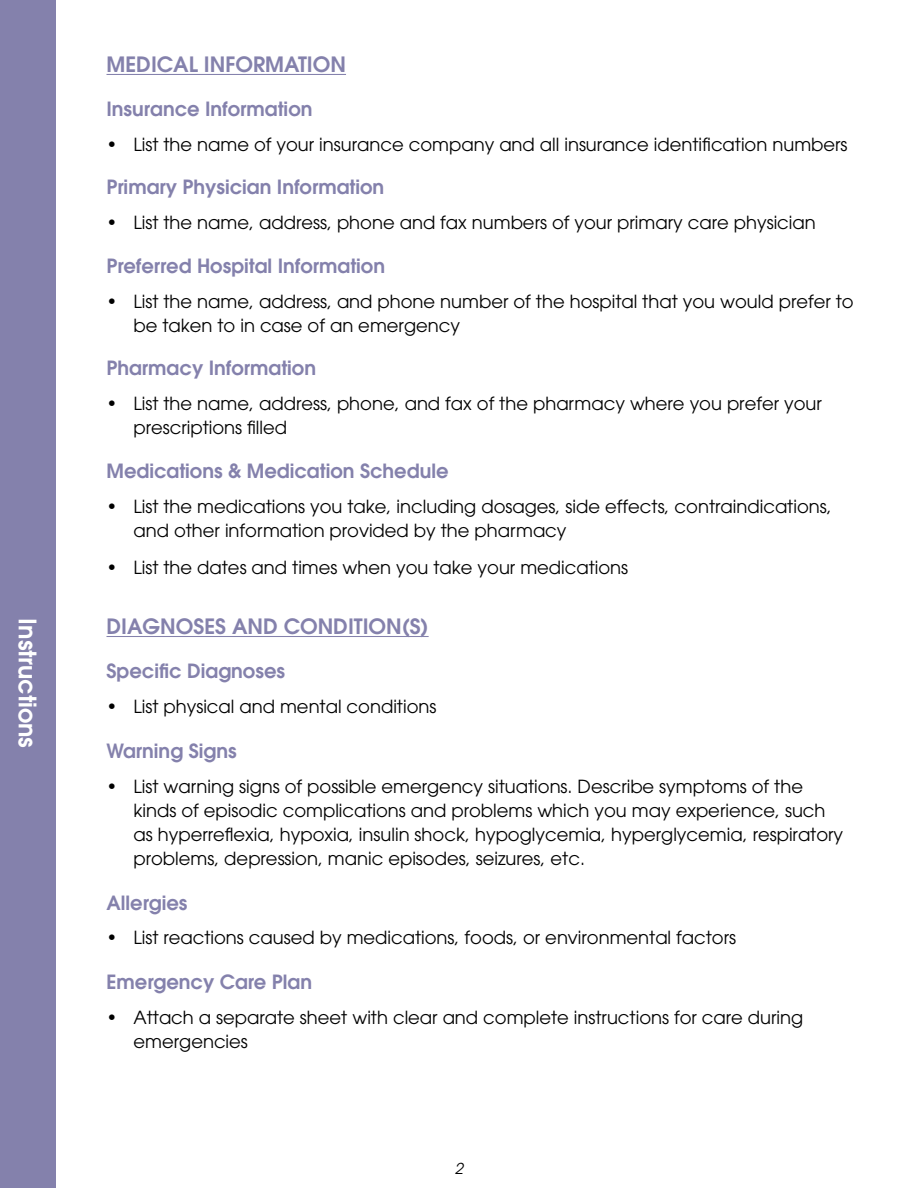
<style>
.page{position:relative;width:918px;height:1188px;background:#fff}
.page>*{position:absolute;margin:0;border:0;box-sizing:border-box;transform-origin:0 0}
.t1{font:600 24px "Avant Garde";color:#fff}
.Level_1{font:600 21px "Avant Garde";color:#8481ac}
.Level_1-2{font:600 19.5px "Avant Garde";color:#8481ac}
.Bullet{font:18px/24px "Avant Garde";color:#000}
.t2{font:italic 15px "Avant Garde";color:#000}
</style>
<div class="page">
<hr style="left:106px;top:74px;width:240px;height:1px;background:#8481ac">
<hr style="left:106px;top:636px;width:323px;height:1px;background:#8481ac">
<div style="left:0;top:0;width:56px;height:1188px;background:#8481ac"></div>
<p class="t1" style="left:43px;top:618px;width:131px;rotate:90deg">Instructions</p>
<p class="Level_1" style="left:106px;top:51px;width:241px">MEDICAL INFORMATION</p>
<p class="Level_1-2" style="left:106px;top:96px;width:208px">Insurance Information</p>
<p class="Bullet" style="left:106px;top:132px;width:743px">• List the name of your insurance company and all insurance identification numbers</p>
<p class="Level_1-2" style="left:106px;top:175px;width:279px">Primary Physician Information</p>
<p class="Bullet" style="left:106px;top:211px;width:711px">• List the name, address, phone and fax numbers of your primary care physician</p>
<p class="Level_1-2" style="left:106px;top:253px;width:280px">Preferred Hospital Information</p>
<p class="Bullet" style="left:134px;top:289px;width:722px;text-indent:-27px">• List the name, address, and phone number of the hospital that you would prefer to be taken to in case of an emergency</p>
<p class="Level_1-2" style="left:106px;top:355px;width:211px">Pharmacy Information</p>
<p class="Bullet" style="left:134px;top:392px;width:690px;text-indent:-27px">• List the name, address, phone, and fax of the pharmacy where you prefer your prescriptions filled</p>
<p class="Level_1-2" style="left:106px;top:458px;width:344px">Medications &amp; Medication Schedule</p>
<p class="Bullet" style="left:134px;top:494px;width:700px;text-indent:-27px">• List the medications you take, including dosages, side effects, contraindications, and other information provided by the pharmacy</p>
<p class="Bullet" style="left:106px;top:556px;width:523px">• List the dates and times when you take your medications</p>
<p class="Level_1" style="left:106px;top:613px;width:324px">DIAGNOSES AND CONDITION(S)</p>
<p class="Level_1-2" style="left:106px;top:658px;width:180px">Specific Diagnoses</p>
<p class="Bullet" style="left:106px;top:694px;width:331px">• List physical and mental conditions</p>
<p class="Level_1-2" style="left:106px;top:738px;width:132px">Warning Signs</p>
<p class="Bullet" style="left:134px;top:774px;width:711px;text-indent:-27px">• List warning signs of possible emergency situations. Describe symptoms of the kinds of episodic complications and problems which you may experience, such as hyperreflexia, hypoxia, insulin shock, hypoglycemia, hyperglycemia, respiratory problems, depression, manic episodes, seizures, etc.</p>
<p class="Level_1-2" style="left:106px;top:890px;width:82px">Allergies</p>
<p class="Bullet" style="left:106px;top:926px;width:631px">• List reactions caused by medications, foods, or environmental factors</p>
<p class="Level_1-2" style="left:106px;top:970px;width:207px">Emergency Care Plan</p>
<p class="Bullet" style="left:134px;top:1006px;width:671px;text-indent:-27px">• Attach a separate sheet with clear and complete instructions for care during emergencies</p>
<p class="t2" style="left:455px;top:1160px;width:10px">2</p>
</div>
